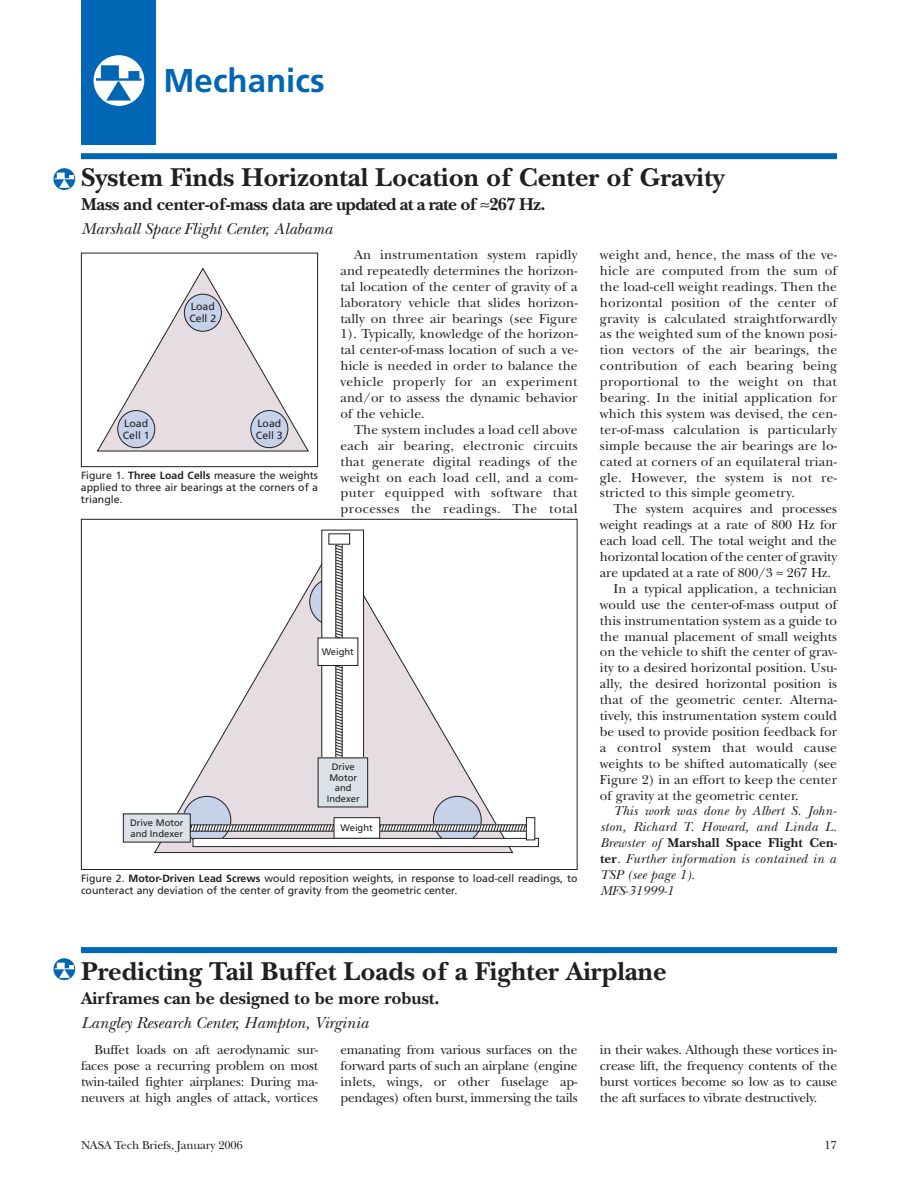
<style>
.page{position:relative;width:918px;height:1188px;background:#fff}
.page>*{position:absolute;margin:0;border:0;box-sizing:border-box;transform-origin:0 0}
.t1{font:700 33px "Frutiger";color:#0166b3}
.t2{font:700 27px "New Baskerville";color:#231f20}
.t3{font:700 18px "New Baskerville";letter-spacing:-.01em;color:#231f20}
.t4{font:italic 16.5px "New Baskerville";color:#231f20}
.t5{font:13.5px/15.9px "New Baskerville";color:#231f20;text-align:justify}
.t6{font:italic 13.5px/15.9px "New Baskerville";letter-spacing:.015em;color:#231f20}
.t7{font:13.5px "New Baskerville";letter-spacing:.02em;color:#231f20}
.t8{font:12px "New Baskerville";letter-spacing:-.015em;color:#231f20}
.t9{font:10.5px/12px "Frutiger";color:#231f20}
.t10{font:9.45px/10.8px "Frutiger";color:#231f20}
.s1{font-weight:700}
.s2{font-weight:700;font-style:normal}
</style>
<div class="page">
<div style="left:81px;top:947px;width:756px;height:6px;background:#0166b3"></div>
<div style="left:81px;top:0;width:75px;height:144px;background:#0166b3"></div>
<div style="left:94px;top:55px;width:50px;height:51px;background:#fff;border-radius:50%"></div>
<svg style="left:96px;top:65px;width:46px;height:36px"></svg>
<svg style="left:53px;top:958px;width:22px;height:22px"></svg>
<svg style="left:53px;top:168px;width:22px;height:22px"></svg>
<div style="left:81px;top:153px;width:756px;height:6px;background:#0166b3"></div>
<svg style="left:97px;top:267px;width:212px;height:185px"></svg>
<div style="left:184px;top:294px;width:37px;height:37px;background:#c6d2ea;border-radius:50%"></div>
<div style="left:184px;top:294px;width:38px;height:38px;border:1px solid #231f20;border-radius:50%"></div>
<div style="left:118px;top:411px;width:37px;height:37px;background:#c6d2ea;border-radius:50%"></div>
<div style="left:117px;top:410px;width:38px;height:38px;border:1px solid #231f20;border-radius:50%"></div>
<div style="left:251px;top:411px;width:37px;height:37px;background:#c6d2ea;border-radius:50%"></div>
<div style="left:250px;top:410px;width:38px;height:38px;border:1px solid #231f20;border-radius:50%"></div>
<div style="left:81px;top:253px;width:237px;height:214px;border:1px solid #231f20"></div>
<svg style="left:154px;top:564px;width:360px;height:289px"></svg>
<div style="left:310px;top:578px;width:47px;height:48px;background:#c6d2ea;border-radius:50%"></div>
<div style="left:183px;top:796px;width:48px;height:48px;background:#c6d2ea;border-radius:50%"></div>
<div style="left:183px;top:796px;width:48px;height:48px;border:1px solid #231f20;border-radius:50%"></div>
<div style="left:433px;top:796px;width:48px;height:48px;background:#c6d2ea;border-radius:50%"></div>
<div style="left:433px;top:796px;width:49px;height:48px;border:1px solid #231f20;border-radius:50%"></div>
<div style="left:322px;top:530px;width:42px;height:233px;background:#fff"></div>
<div style="left:321px;top:530px;width:43px;height:233px;border:1px solid #231f20"></div>
<svg style="left:191px;top:824px;width:335px;height:8px;background:#8f8d8e"></svg>
<svg style="left:335px;top:545px;width:8px;height:213px"></svg>
<div style="left:334px;top:818px;width:46px;height:20px;background:#fff"></div>
<div style="left:334px;top:817px;width:46px;height:22px;border:1px solid #231f20"></div>
<div style="left:318px;top:638px;width:40px;height:27px;background:#fff"></div>
<div style="left:318px;top:638px;width:40px;height:28px;border:1px solid #231f20"></div>
<div style="left:193px;top:838px;width:345px;height:9px;background:#fff"></div>
<div style="left:193px;top:838px;width:346px;height:9px;border:1px solid #231f20"></div>
<div style="left:526px;top:817px;width:9px;height:23px;border:1px solid #231f20"></div>
<div style="left:123px;top:814px;width:67px;height:28px;background:#dae2e7"></div>
<div style="left:123px;top:814px;width:68px;height:28px;border:1px solid #231f20"></div>
<div style="left:318px;top:758px;width:50px;height:49px;background:#dae2e7"></div>
<h1 class="t1" style="left:164px;top:68px;width:163px">Mechanics</h1>
<h2 class="t2" style="left:81px;top:168px;width:645px">System Finds Horizontal Location of Center of Gravity</h2>
<h3 class="t3" style="left:81px;top:198px;width:466px">Mass and center-of-mass data are updated at a rate of ≈267 Hz.</h3>
<p class="t4" style="left:81px;top:223px;width:253px">Marshall Space Flight Center, Alabama</p>
<p class="t9" style="left:189px;top:302px;width:28px">Load<br>Cell 2</p>
<p class="t9" style="left:123px;top:418px;width:28px">Load<br>Cell 1</p>
<p class="t9" style="left:256px;top:418px;width:28px">Load<br>Cell 3</p>
<p class="t9" style="left:81px;top:471px;width:239px;text-align:justify">Figure 1. <span class="s1">Three Load Cells</span> measure the weights applied to three air bearings at the corners of a triangle.</p>
<p class="t5" style="left:340px;top:248px;width:239px;text-indent:14px">An instrumentation system rapidly and repeatedly determines the horizon&shy;tal location of the center of gravity of a laboratory vehicle that slides horizon&shy;tally on three air bearings (see Figure 1). Typically, knowledge of the horizon&shy;tal center-of-mass location of such a ve&shy;hicle is needed in order to balance the vehicle properly for an experiment and/or to assess the dynamic behavior of the vehicle.</p>
<p class="t5" style="left:340px;top:423px;width:239px;text-indent:14px">The system includes a load cell above each air bearing, electronic circuits that generate digital readings of the weight on each load cell, and a com&shy;puter equipped with software that processes the readings. The total</p>
<p class="t10" style="left:322px;top:647px;width:34px">Weight</p>
<p class="t10" style="left:130px;top:818px;width:55px">Drive Motor and Indexer</p>
<p class="t10" style="left:327px;top:762px;width:35px;text-align:center">Drive<br>Motor and<br>Indexer</p>
<p class="t10" style="left:341px;top:823px;width:34px">Weight</p>
<p class="t9" style="left:81px;top:874px;width:498px">Figure 2. <span class="s1">Motor-Driven Lead Screws</span> would reposition weights, in response to load-cell readings, to counteract any deviation of the center of gravity from the geometric center.</p>
<p class="t5" style="left:600px;top:248px;width:239px">weight and, hence, the mass of the ve&shy;hicle are computed from the sum of the load-cell weight readings. Then the horizontal position of the center of gravity is calculated straightforwardly as the weighted sum of the known posi&shy;tion vectors of the air bearings, the contribution of each bearing being proportional to the weight on that bearing. In the initial application for which this system was devised, the cen&shy;ter-of-mass calculation is particularly simple because the air bearings are lo&shy;cated at corners of an equilateral trian&shy;gle. However, the system is not re&shy;stricted to this simple geometry.</p>
<p class="t5" style="left:613px;top:502px;width:225px">The system acquires and processes</p>
<p class="t5" style="left:600px;top:518px;width:239px">weight readings at a rate of 800 Hz for</p>
<p class="t5" style="left:600px;top:534px;width:239px">each load cell. The total weight and the</p>
<p class="t5" style="left:600px;top:550px;width:239px">horizontal location of the center of gravity</p>
<p class="t5" style="left:600px;top:566px;width:232px">are updated at a rate of 800/3 ≈ 267 Hz.</p>
<p class="t5" style="left:613px;top:582px;width:225px">In a typical application, a technician</p>
<p class="t5" style="left:600px;top:598px;width:239px">would use the center-of-mass output of</p>
<p class="t5" style="left:600px;top:614px;width:239px">this instrumentation system as a guide to</p>
<p class="t5" style="left:600px;top:630px;width:239px">the manual placement of small weights</p>
<p class="t5" style="left:600px;top:646px;width:239px">on the vehicle to shift the center of grav-</p>
<p class="t5" style="left:600px;top:661px;width:239px">ity to a desired horizontal position. Usu-</p>
<p class="t5" style="left:600px;top:677px;width:239px">ally, the desired horizontal position is</p>
<p class="t5" style="left:600px;top:693px;width:239px">that of the geometric center. Alterna-</p>
<p class="t5" style="left:600px;top:709px;width:239px">tively, this instrumentation system could</p>
<p class="t5" style="left:600px;top:725px;width:239px">be used to provide position feedback for</p>
<p class="t7" style="left:600px;top:743px;width:239px">a control system that would cause</p>
<p class="t5" style="left:600px;top:757px;width:239px">weights to be shifted automatically (see</p>
<p class="t5" style="left:600px;top:773px;width:239px">Figure 2) in an effort to keep the center</p>
<p class="t5" style="left:600px;top:789px;width:200px">of gravity at the geometric center.</p>
<p class="t6" style="left:600px;top:805px;width:239px;text-indent:14px">This work was done by Albert S. John&shy;ston, Richard T. Howard, and Linda L.<br>Brewster of <span class="s2">Marshall Space Flight Cen&shy;ter</span>. Further information is contained in a<br>TSP (see page 1).<br>MFS-31999-1</p>
<h2 class="t2" style="left:81px;top:962px;width:587px">Predicting Tail Buffet Loads of a Fighter Airplane</h2>
<h3 class="t3" style="left:81px;top:992px;width:360px">Airframes can be designed to be more robust.</h3>
<p class="t4" style="left:81px;top:1017px;width:289px">Langley Research Center, Hampton, Virginia</p>
<p class="t5" style="left:81px;top:1043px;width:239px;text-indent:14px">Buffet loads on aft aerodynamic sur&shy;faces pose a recurring problem on most twin-tailed fighter airplanes: During ma&shy;neuvers at high angles of attack, vortices</p>
<p class="t5" style="left:340px;top:1043px;width:239px">emanating from various surfaces on the forward parts of such an airplane (engine inlets, wings, or other fuselage ap&shy;pendages) often burst, immersing the tails</p>
<p class="t5" style="left:600px;top:1043px;width:239px">in their wakes. Although these vortices in&shy;crease lift, the frequency contents of the burst vortices become so low as to cause the aft surfaces to vibrate destructively.</p>
<p class="t8" style="left:81px;top:1141px;width:163px">NASA Tech Briefs, January 2006</p>
<p class="t8" style="left:824px;top:1141px;width:14px">17</p>
</div>
